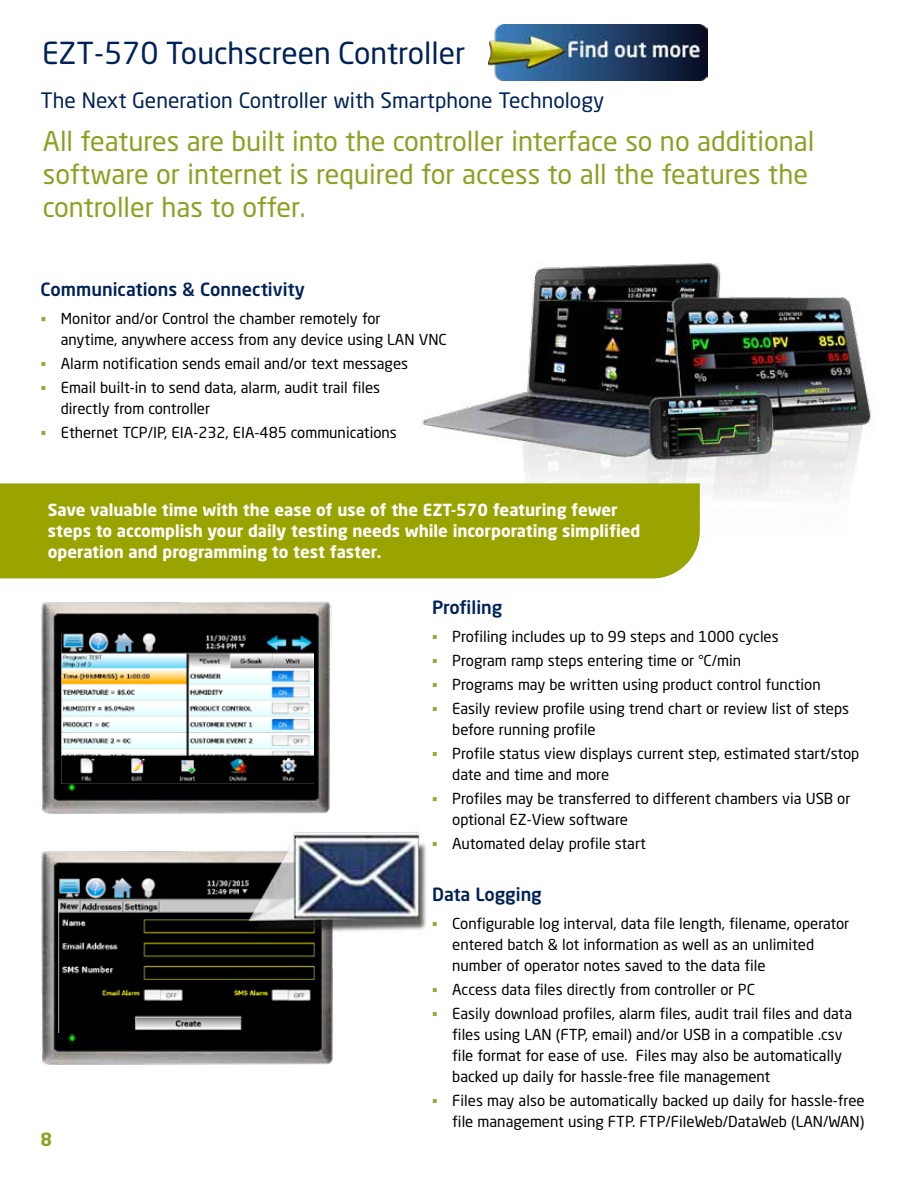
<style>
.page{position:relative;width:918px;height:1188px;background:#fff}
.page>*{position:absolute;margin:0;border:0;box-sizing:border-box;transform-origin:0 0}
.t1{font:30px "Neo Sans Std";color:#002157}
.t2{font:27px/33px "Neo Sans Std";color:#8ca122}
.t3{font:21px "Neo Sans Std";color:#002157}
.t4{font:500 18px "Neo Sans Std";color:#002157}
.t5{font:700 18px "Neo Sans Std";color:#8ca122}
.t6{font:700 16.5px/21px "Neo Sans Std";color:#fff}
.t7{font:15px/24px "Neo Sans Std";color:#000}
</style>
<div class="page">
<img style="left:488px;top:24px;width:219px;height:56px">
<img style="left:419px;top:263px;width:455px;height:235px">
<div style="left:0;top:483px;width:700px;height:95px;background:#99a400"></div>
<img style="left:41px;top:601px;width:291px;height:213px">
<img style="left:62px;top:631px;width:252px;height:152px">
<img style="left:41px;top:851px;width:292px;height:214px">
<img style="left:58px;top:877px;width:259px;height:155px">
<img style="left:230px;top:832px;width:196px;height:106px">
<h1 class="t1" style="left:42px;top:34px;width:425px">EZT-570 Touchscreen Controller</h1>
<h3 class="t3" style="left:40px;top:88px;width:565px">The Next Generation Controller with Smartphone Technology</h3>
<h2 class="t2" style="left:43px;top:124px;width:773px">All features are built into the controller interface so no additional software or internet is required for access to all the features the controller has to offer.</h2>
<p class="t4" style="left:40px;top:278px;width:266px">Communications &amp; Connectivity</p>
<p class="t7" style="left:61px;top:308px;width:388px;line-height:21px">Monitor and/or Control the chamber remotely for<br>anytime, anywhere access from any device using LAN VNC</p>
<p class="t7" style="left:61px;top:351px;width:349px">Alarm notification sends email and/or text messages<br>Email built-in to send data, alarm, audit trail files</p>
<p class="t7" style="left:61px;top:396px;width:338px">directly from controller<br>Ethernet TCP/IP, EIA-232, EIA-485 communications</p>
<p class="t6" style="left:48px;top:499px;width:594px">Save valuable time with the ease of use of the EZT-570 featuring fewer steps to accomplish your daily testing needs while incorporating simplified operation and programming to test faster.</p>
<p class="t4" style="left:432px;top:596px;width:72px">Profiling</p>
<p class="t7" style="left:452px;top:624px;width:398px">Profiling includes up to 99 steps and 1000 cycles<br>Program ramp steps entering time or °C/min<br>Programs may be written using product control function Easily review profile using trend chart or review list of steps</p>
<p class="t7" style="left:452px;top:717px;width:409px">before running profile<br>Profile status view displays current step, estimated start/stop</p>
<p class="t7" style="left:452px;top:762px;width:400px">date and time and more<br>Profiles may be transferred to different chambers via USB or</p>
<p class="t7" style="left:452px;top:807px;width:195px">optional EZ-View software<br>Automated delay profile start</p>
<p class="t4" style="left:432px;top:883px;width:111px">Data Logging</p>
<p class="t7" style="left:452px;top:912px;width:399px;line-height:21px">Configurable log interval, data file length, filename, operator entered batch &amp; lot information as well as an unlimited number of operator notes saved to the data file</p>
<p class="t7" style="left:452px;top:977px;width:401px">Access data files directly from controller or PC<br>Easily download profiles, alarm files, audit trail files and data</p>
<p class="t7" style="left:452px;top:1023px;width:392px;line-height:21px;text-align:justify">files using LAN (FTP, email) and/or USB in a compatible .csv file format for ease of use. Files may also be automatically backed up daily for hassle-free file management</p>
<p class="t7" style="left:452px;top:1089px;width:414px;line-height:21px">Files may also be automatically backed up daily for hassle-free file management using FTP. FTP/FileWeb/DataWeb (LAN/WAN)</p>
<p class="t5" style="left:40px;top:1127px;width:13px">8</p>
</div>
